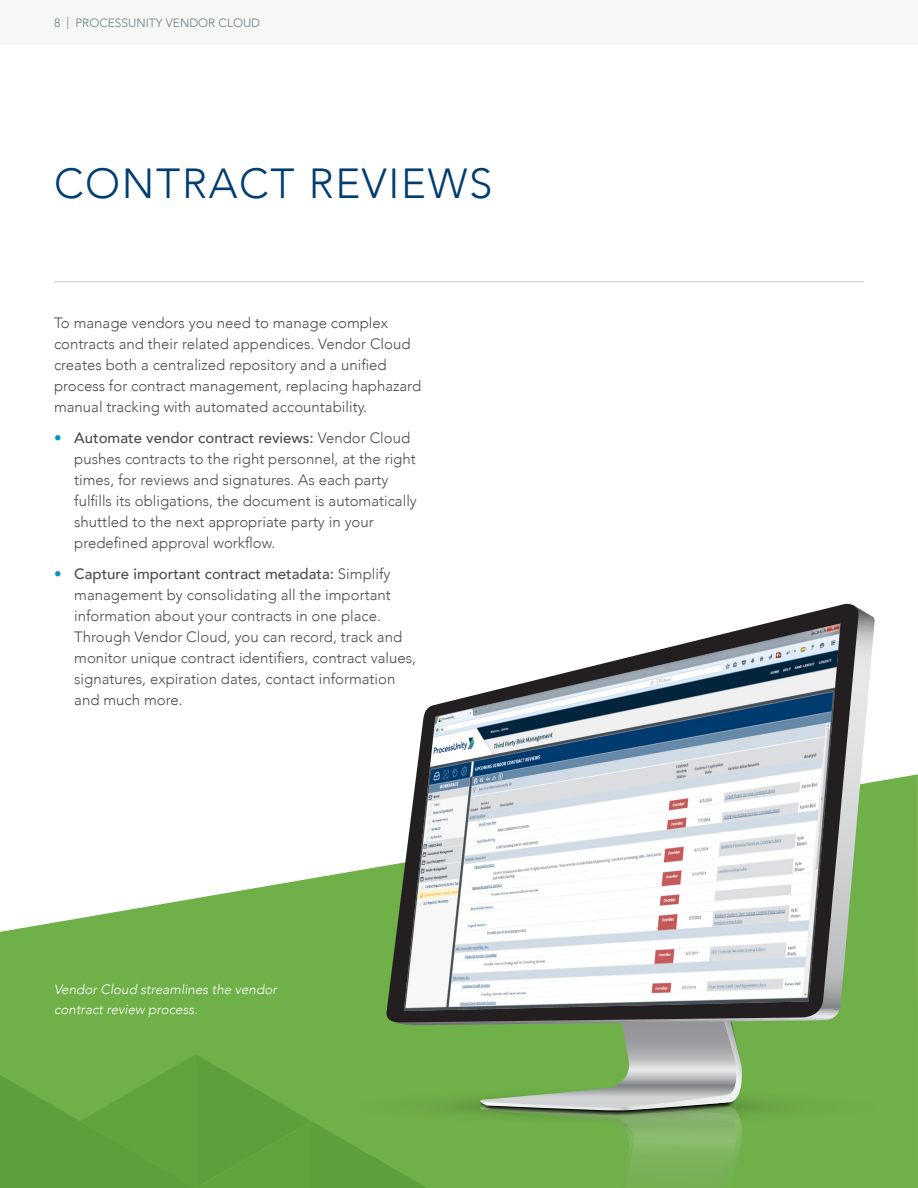
<style>
.page{position:relative;width:918px;height:1188px;background:#fff}
.page>*{position:absolute;margin:0;border:0;box-sizing:border-box;transform-origin:0 0}
.Headline{font:300 42px "Avenir";letter-spacing:.04em;color:#003d71}
.Body_Copy{font:300 15px/21px "Avenir";color:#4b4c4d}
.t1{font:italic 300 13.5px/19.5px "Avenir";color:#fff}
.t2{font:300 12px "Avenir";color:#6b7d84}
.s1{font-size:12.45px}
.s2{font-weight:500;color:#0094ca}
.s3{font-weight:500}
</style>
<div class="page">
<div style="left:0;top:0;width:918px;height:45px;background:#f6f7f7"></div>
<hr style="left:54px;top:281px;width:810px;height:1px;background:#c7c8ca">
<svg style="left:0;top:774px;width:918px;height:414px;fill:#6fb048"></svg>
<svg style="left:0;top:1054px;width:427px;height:134px;background:#63a53f"></svg>
<div style="left:361px;top:1056px;width:530px;height:100px;background:#6fb048"></div>
<svg style="left:477px;top:1069px;width:266px;height:119px;background:#82b067"></svg>
<svg style="left:388px;top:609px;width:487px;height:417px"></svg>
<svg style="left:386px;top:603px;width:474px;height:420px"></svg>
<img style="left:394px;top:612px;width:470px;height:457px">
<p class="t2" style="left:54px;top:16px;width:208px">8 <span class="s1">|</span> PROCESSUNITY VENDOR CLOUD</p>
<p class="Headline" style="left:54px;top:158px;width:440px">CONTRACT REVIEWS</p>
<p class="Body_Copy" style="left:54px;top:313px;width:369px">To manage vendors you need to manage complex contracts and their related appendices. Vendor Cloud creates both a centralized repository and a unified process for contract management, replacing haphazard manual tracking with automated accountability.</p>
<p class="Body_Copy" style="left:74px;top:427px;width:344px;text-indent:-20px"><span class="s2">•</span> <span class="s3">Automate vendor contract reviews:</span> Vendor Cloud pushes contracts to the right personnel, at the right times, for reviews and signatures. As each party fulfills its obligations, the document is automatically shuttled to the next appropriate party in your predefined approval workflow.</p>
<p class="Body_Copy" style="left:74px;top:563px;width:343px;text-indent:-20px"><span class="s2">•</span> <span class="s3">Capture important contract metadata:</span> Simplify management by consolidating all the important information about your contracts in one place.<br>Through Vendor Cloud, you can record, track and monitor unique contract identifiers, contract values, signatures, expiration dates, contact information and much more.</p>
<p class="t1" style="left:54px;top:980px;width:224px">Vendor Cloud streamlines the vendor contract review process.</p>
</div>
